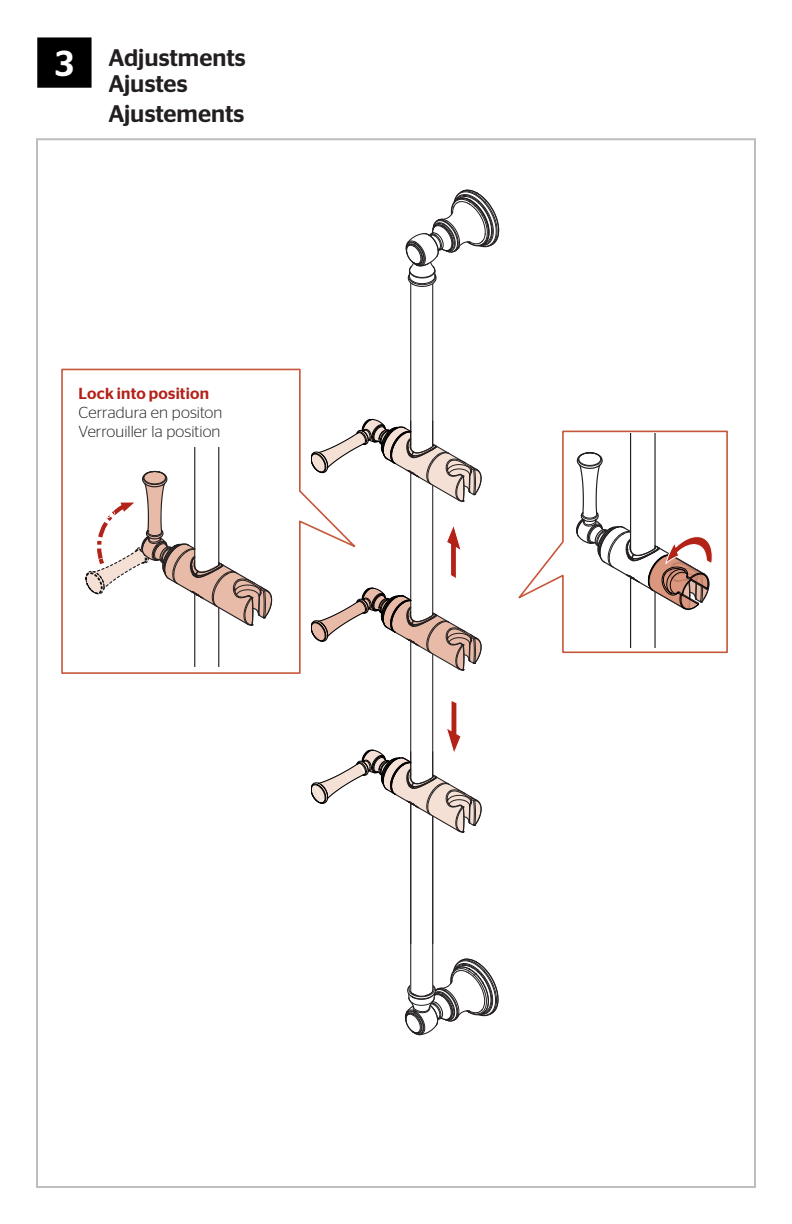
<style>
.page{position:relative;width:792px;height:1224px;background:#fff}
.page>*{position:absolute;margin:0;border:0;box-sizing:border-box;transform-origin:0 0}
.t1{font:500 36px "Stag Sans";color:#fff}
.t2{font:500 24px "Stag Sans";letter-spacing:-.005em;color:#231f20}
.t3{font:300 16px "Stag Sans";letter-spacing:.005em;color:#231f20}
.t4{font:500 16px "Stag Sans";letter-spacing:.015em;color:#b32017}
</style>
<div class="page">
<div style="left:37px;top:37px;width:55px;height:51px;background:#000;border:2px solid #000"></div>
<svg style="left:446px;top:526px;width:15px;height:53px"></svg>
<hr style="left:410px;top:641px;width:1px;height:357px;background:#231f20">
<hr style="left:410px;top:272px;width:1px;height:176px;background:#231f20">
<hr style="left:410px;top:472px;width:1px;height:144px;background:#231f20">
<hr style="left:432px;top:654px;width:1px;height:344px;background:#231f20">
<hr style="left:432px;top:272px;width:1px;height:172px;background:#231f20">
<hr style="left:432px;top:485px;width:1px;height:130px;background:#231f20">
<svg style="left:405px;top:189px;width:95px;height:99px"></svg>
<svg style="left:404px;top:958px;width:95px;height:78px"></svg>
<svg style="left:312px;top:699px;width:170px;height:136px"></svg>
<svg style="left:362px;top:587px;width:120px;height:86px"></svg>
<svg style="left:362px;top:418px;width:120px;height:86px"></svg>
<svg style="left:518px;top:430px;width:210px;height:224px"></svg>
<svg style="left:575px;top:433px;width:140px;height:215px"></svg>
<svg style="left:61px;top:368px;width:301px;height:306px"></svg>
<svg style="left:84px;top:447px;width:189px;height:220px"></svg>
<p class="t1" style="left:55px;top:43px;width:20px">3</p>
<p class="t2" style="left:108px;top:44px;width:139px">Adjustments</p>
<p class="t2" style="left:108px;top:70px;width:81px">Ajustes</p>
<p class="t2" style="left:108px;top:100px;width:138px">Ajustements</p>
<p class="t4" style="left:79px;top:384px;width:132px">Lock into position</p>
<p class="t3" style="left:79px;top:404px;width:145px">Cerradura en positon</p>
<p class="t3" style="left:79px;top:423px;width:143px">Verrouiller la position</p>
</div>
